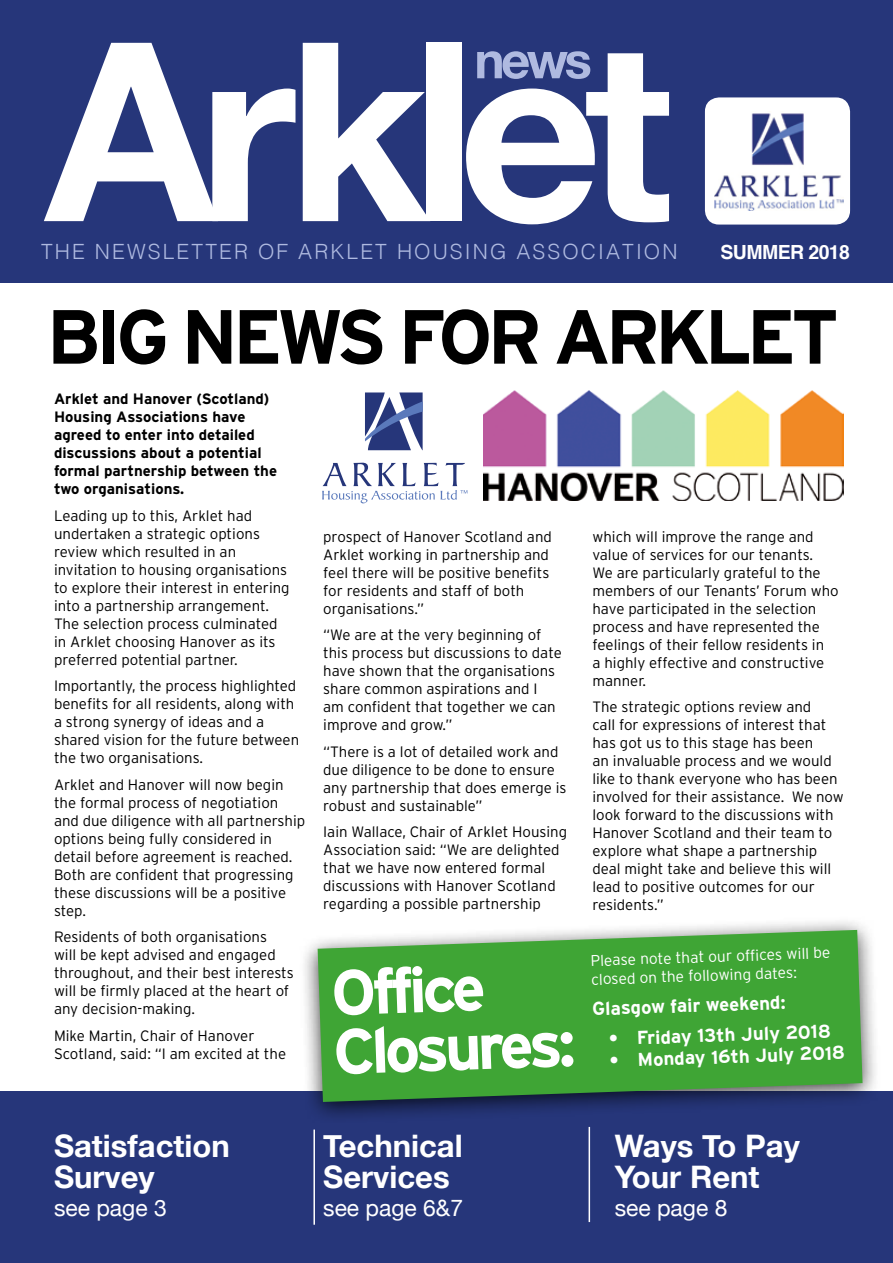
<style>
.page{position:relative;width:893px;height:1263px;background:#fff}
.page>*{position:absolute;margin:0;border:0;box-sizing:border-box;transform-origin:0 0}
.t1{font:700 249.75px "Helvetica Neue";letter-spacing:-.07em;color:#fff}
.t2{font:700 76.5px "Interstate";letter-spacing:-.07em;color:#000}
.t3{font:700 63.75px/58.9px "Interstate";color:#fff}
.t4{font:700 50.85px "Helvetica Neue";color:#afbae0}
.t5{font:700 31.05px/31.3px "Helvetica Neue";color:#fff}
.t6{font:22.95px "Helvetica Neue";color:#fff}
.t7{font:300 21px "Helvetica";letter-spacing:.1em;color:#afbae0}
.t8{font:700 19.5px "Helvetica";letter-spacing:-.03em;color:#fff}
.t9{font:700 18.6px "Interstate";color:#fff}
.t10{font:300 15.6px/18.6px "Interstate";color:#fff}
.t11{font:300 15px/18px "Interstate";color:#000}
.t12{font:700 15px/18px "Interstate";color:#000}
</style>
<div class="page">
<div style="left:0;top:1092px;width:893px;height:171px;background:#26367a"></div>
<div style="left:0;top:0;width:893px;height:282px;background:#26367a"></div>
<div style="left:705px;top:97px;width:145px;height:128px;background:#fff;border-radius:14px"></div>
<img style="left:714px;top:113px;width:130px;height:98px">
<hr style="left:589px;top:1127px;width:1px;height:95px;background:#fff">
<hr style="left:313px;top:1129px;width:2px;height:96px;background:#fff">
<img style="left:484px;top:412px;width:360px;height:88px">
<svg style="left:322px;top:463px;width:145px;height:40px"></svg>
<svg style="left:181px;top:282px;width:661px;height:168px"></svg>
<div style="left:300px;top:916px;width:581px;height:208px;background:#000;opacity:.75"></div>
<svg style="left:318px;top:930px;width:544px;height:172px;background:#47a241"></svg>
<h1 class="t1" style="left:45px;top:-64px;width:629px">Arklet</h1>
<h3 class="t4" style="left:474px;top:20px;width:119px">news</h3>
<h3 class="t7" style="left:41px;top:234px;width:638px">THE NEWSLETTER OF ARKLET HOUSING ASSOCIATION</h3>
<h3 class="t8" style="left:720px;top:236px;width:131px">SUMMER 2018</h3>
<h2 class="t2" style="left:47px;top:294px;width:794px">BIG NEWS FOR ARKLET</h2>
<p class="t12" style="left:54px;top:390px;width:225px">Arklet and Hanover (Scotland)<br>Housing Associations have agreed to enter into detailed discussions about a potential formal partnership between the two organisations.</p>
<p class="t11" style="left:54px;top:506px;width:237px">Leading up to this, Arklet had undertaken a strategic options review which resulted in an invitation to housing organisations to explore their interest in entering into a partnership arrangement.<br>The selection process culminated in Arklet choosing Hanover as its preferred potential partner.</p>
<p class="t11" style="left:54px;top:677px;width:247px">Importantly, the process highlighted benefits for all residents, along with a strong synergy of ideas and a shared vision for the future between the two organisations.</p>
<p class="t11" style="left:54px;top:775px;width:253px">Arklet and Hanover will now begin the formal process of negotiation and due diligence with all partnership options being fully considered in detail before agreement is reached.<br>Both are confident that progressing these discussions will be a positive step.</p>
<p class="t11" style="left:54px;top:928px;width:241px">Residents of both organisations<br>will be kept advised and engaged throughout, and their best interests will be firmly placed at the heart of any decision-making.</p>
<p class="t11" style="left:54px;top:1026px;width:234px">Mike Martin, Chair of Hanover<br>Scotland, said: “I am excited at the</p>
<p class="t11" style="left:323px;top:527px;width:230px">prospect of Hanover Scotland and<br>Arklet working in partnership and feel there will be positive benefits for residents and staff of both organisations.”</p>
<p class="t11" style="left:323px;top:626px;width:240px">“We are at the very beginning of this process but discussions to date have shown that the organisations share common aspirations and I am confident that together we can improve and grow.”</p>
<p class="t11" style="left:323px;top:742px;width:245px">“There is a lot of detailed work and due diligence to be done to ensure any partnership that does emerge is robust and sustainable”</p>
<p class="t11" style="left:323px;top:823px;width:245px">Iain Wallace, Chair of Arklet Housing Association said: “We are delighted that we have now entered formal discussions with Hanover Scotland regarding a possible partnership</p>
<p class="t11" style="left:592px;top:527px;width:248px">which will improve the range and value of services for our tenants.<br>We are particularly grateful to the members of our Tenants’ Forum who have participated in the selection process and have represented the feelings of their fellow residents in<br>a highly effective and constructive manner.</p>
<p class="t11" style="left:592px;top:698px;width:253px">The strategic options review and<br>call for expressions of interest that has got us to this stage has been<br>an invaluable process and we would like to thank everyone who has been involved for their assistance. We now look forward to the discussions with<br>Hanover Scotland and their team to explore what shape a partnership deal might take and believe this will lead to positive outcomes for our residents.”</p>
<p class="t10" style="left:590px;top:951px;width:241px;rotate:-2deg">Please note that our offi ces will be closed on the following dates:</p>
<p class="t9" style="left:592px;top:998px;width:195px;rotate:-2deg">Glasgow fair weekend:</p>
<p class="t9" style="left:608px;top:1028px;width:224px;rotate:-2deg">• Friday 13th July 2018</p>
<p class="t9" style="left:609px;top:1050px;width:237px;rotate:-2deg">• Monday 16th July 2018</p>
<h3 class="t3" style="left:330px;top:963px;width:244px;rotate:-2deg">Office<br>Closures:</h3>
<h3 class="t5" style="left:54px;top:1131px;width:177px">Satisfaction<br>Survey</h3>
<h3 class="t6" style="left:54px;top:1191px;width:114px">see page 3</h3>
<h3 class="t5" style="left:323px;top:1131px;width:141px">Technical<br>Services</h3>
<h3 class="t6" style="left:323px;top:1191px;width:141px">see page 6&amp;7</h3>
<h3 class="t5" style="left:615px;top:1131px;width:187px">Ways To Pay<br>Your Rent</h3>
<h3 class="t6" style="left:615px;top:1191px;width:114px">see page 8</h3>
</div>
